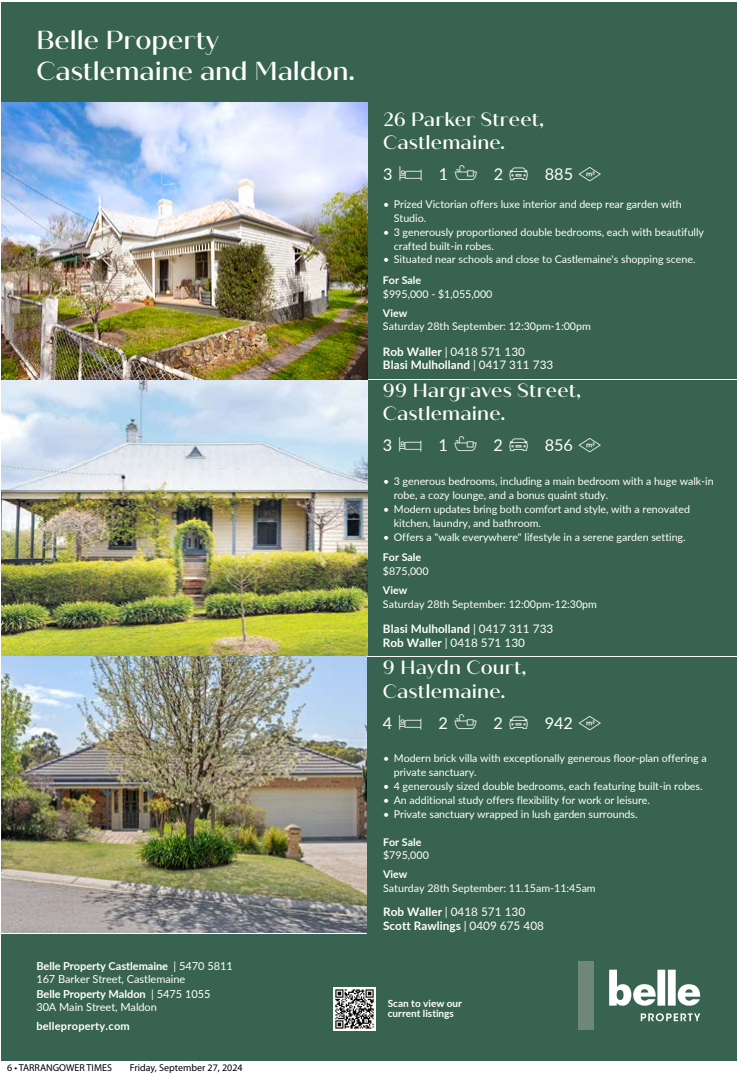
<style>
.page{position:relative;width:738px;height:1075px;background:#fff}
.page>*{position:absolute;margin:0;border:0;box-sizing:border-box;transform-origin:0 0}
.t1{font:500 26px/31px "Quiche Sans";color:#fff}
.t2{font:500 19.2px/23.4px "Quiche Sans";letter-spacing:.01em;color:#fff}
.t3{font:16.3px "Lato";color:#fff}
.t4{font:700 11.7px/13.9px "Lato";letter-spacing:.005em;color:#fff}
.t5{font:11px/13px "Lato";letter-spacing:-.005em;color:#fff}
.t6{font:700 11px "Lato";letter-spacing:.02em;color:#fff}
.t7{font:10.7px/13.9px "Lato";letter-spacing:-.005em;color:#fff}
.t8{font:700 10.7px "Lato";color:#fff}
.t9{font:10px "Myriad Pro";color:#000}
.t10{font:700 10px/10px "Lato";color:#fff}
.s1{font-weight:700}
.s2{font-family:"Belle Icons";font-size:9.6px}
.s3{font-weight:400}
</style>
<div class="page">
<div style="left:1px;top:932px;width:734px;height:128px;background:#386351"></div>
<div style="left:578px;top:961px;width:15px;height:68px;background:#6e8778"></div>
<svg style="left:609px;top:969px;width:90px;height:36px"></svg>
<svg style="left:640px;top:1013px;width:59px;height:8px"></svg>
<div style="left:1px;top:3px;width:734px;height:100px;background:#386351"></div>
<img style="left:333px;top:987px;width:42px;height:42px">
<div style="left:367px;top:657px;width:368px;height:276px;background:#386351"></div>
<div style="left:367px;top:103px;width:368px;height:276px;background:#386351"></div>
<img style="left:1px;top:103px;width:366px;height:277px">
<img style="left:1px;top:380px;width:366px;height:275px">
<div style="left:367px;top:380px;width:368px;height:275px;background:#386351"></div>
<img style="left:2px;top:657px;width:364px;height:275px">
<h1 class="t1" style="left:36px;top:25px;width:319px">Belle Property<br>Castlemaine and Maldon.</h1>
<p class="t5" style="left:36px;top:958px;width:198px"><span class="s1">Belle Property Castlemaine</span> | 5470 5811<br>167 Barker Street, Castlemaine</p>
<p class="t5" style="left:36px;top:987px;width:176px"><span class="s1">Belle Property Maldon</span> | 5475 1055<br>30A Main Street, Maldon</p>
<p class="t6" style="left:36px;top:1017px;width:95px">belleproperty.com</p>
<p class="t9" style="left:7px;top:1060px;width:106px">6 • TARRANGOWER TIMES</p>
<p class="t9" style="left:130px;top:1060px;width:114px">Friday, September 27, 2024</p>
<h2 class="t2" style="left:383px;top:107px;width:162px">26 Parker Street,<br>Castlemaine.</h2>
<h3 class="t3" style="left:383px;top:162px;width:223px">3 <span class="s2">A</span> 1 <span class="s2">B</span> 2 <span class="s2">V</span> 885 <span class="s2">R</span></h3>
<p class="t7" style="left:393px;top:197px;width:289px;text-indent:-11px">• Prized Victorian offers luxe interior and deep rear garden with<br>Studio.</p>
<p class="t7" style="left:393px;top:224px;width:311px;text-indent:-11px">• 3 generously proportioned double bedrooms, each with beautifully crafted built-in robes.</p>
<p class="t7" style="left:383px;top:252px;width:313px">• Situated near schools and close to Castlemaine's shopping scene.</p>
<p class="t8" style="left:382px;top:272px;width:40px">For Sale</p>
<p class="t7" style="left:382px;top:287px;width:111px">$995,000 - $1,055,000</p>
<p class="t8" style="left:382px;top:305px;width:26px">View</p>
<p class="t7" style="left:382px;top:319px;width:209px">Saturday 28th September: 12:30pm-1:00pm</p>
<p class="t4" style="left:382px;top:344px;width:172px">Rob Waller <span class="s3">| 0418 571 130<br></span>Blasi Mulholland <span class="s3">| 0417 311 733</span></p>
<h2 class="t2" style="left:382px;top:379px;width:199px">99 Hargraves Street,<br>Castlemaine.</h2>
<h3 class="t3" style="left:382px;top:434px;width:223px">3 <span class="s2">A</span> 1 <span class="s2">B</span> 2 <span class="s2">V</span> 856 <span class="s2">R</span></h3>
<p class="t7" style="left:393px;top:474px;width:321px;text-indent:-11px">• 3 generous bedrooms, including a main bedroom with a huge walk-in robe, a cozy lounge, and a bonus quaint study.</p>
<p class="t7" style="left:393px;top:501px;width:297px;text-indent:-11px">• Modern updates bring both comfort and style, with a renovated kitchen, laundry, and bathroom.</p>
<p class="t7" style="left:383px;top:529px;width:304px">• Offers a "walk everywhere" lifestyle in a serene garden setting.</p>
<p class="t8" style="left:382px;top:549px;width:40px">For Sale</p>
<p class="t7" style="left:382px;top:564px;width:47px">$875,000</p>
<p class="t8" style="left:382px;top:582px;width:26px">View</p>
<p class="t7" style="left:382px;top:596px;width:215px">Saturday 28th September: 12:00pm-12:30pm</p>
<p class="t4" style="left:382px;top:621px;width:172px">Blasi Mulholland <span class="s3">| 0417 311 733<br></span>Rob Waller <span class="s3">| 0418 571 130</span></p>
<h2 class="t2" style="left:382px;top:656px;width:144px">9 Haydn Court,<br>Castlemaine.</h2>
<h3 class="t3" style="left:382px;top:710px;width:223px">4 <span class="s2">A</span> 2 <span class="s2">B</span> 2 <span class="s2">V</span> 942 <span class="s2">R</span></h3>
<p class="t7" style="left:393px;top:751px;width:314px;text-indent:-11px">• Modern brick villa with exceptionally generous floor-plan offering a private sanctuary.</p>
<p class="t7" style="left:383px;top:778px;width:321px">• 4 generously sized double bedrooms, each featuring built-in robes.</p>
<p class="t7" style="left:383px;top:792px;width:268px">• An additional study offers flexibility for work or leisure.</p>
<p class="t7" style="left:383px;top:806px;width:256px">• Private sanctuary wrapped in lush garden surrounds.</p>
<p class="t8" style="left:383px;top:833px;width:40px">For Sale</p>
<p class="t7" style="left:383px;top:848px;width:47px">$795,000</p>
<p class="t8" style="left:383px;top:865px;width:26px">View</p>
<p class="t7" style="left:383px;top:880px;width:214px">Saturday 28th September: 11.15am-11:45am</p>
<p class="t4" style="left:383px;top:903px;width:162px">Rob Waller <span class="s3">| 0418 571 130<br></span>Scott Rawlings <span class="s3">| 0409 675 408</span></p>
<p class="t10" style="left:387px;top:998px;width:76px">Scan to view our current listings</p>
</div>
